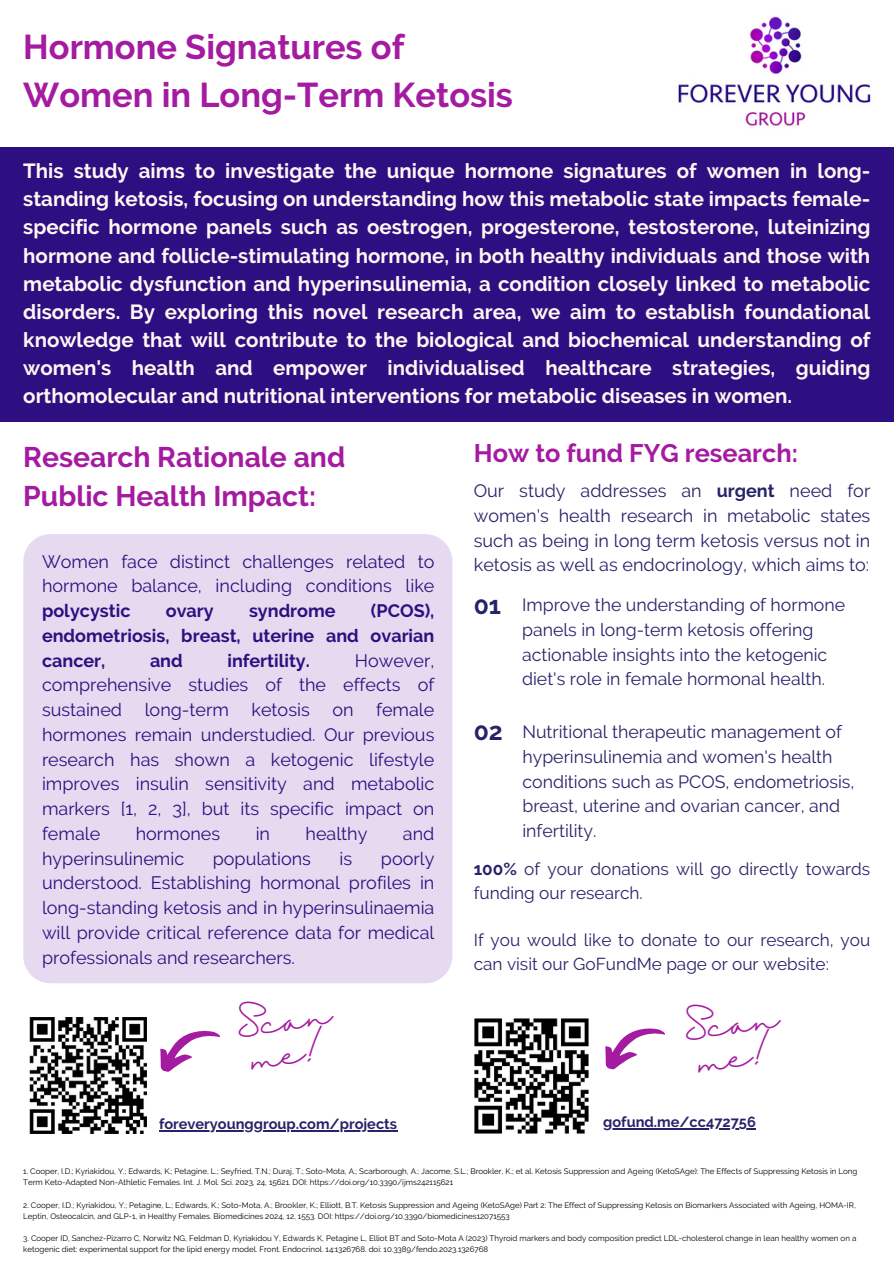
<style>
.page{position:relative;width:894px;height:1264px;background:#fff}
.page>*{position:absolute;margin:0;border:0;box-sizing:border-box;transform-origin:0 0}
.t1{font:700 34.35px/47.4px "Raleway";color:#a41ba1}
.t2{font:29.1px/33.6px "Halimun";color:#a41ba1;text-align:center}
.t3{font:700 28.35px/39.3px "Raleway";color:#a41ba1}
.t4{font:700 25.35px "Raleway";color:#a41ba1}
.t5{font:700 24.75px "Raleway";color:#272369}
.t6{font:700 20.4px/28.2px "Raleway";color:#fff7f2;text-align:justify}
.t7{font:18px/24.8px "Raleway";color:#2d0f81;text-align:justify}
.t8{font:18px/24.8px "Raleway";color:#272369;text-align:justify}
.t9{font:700 18px/24.8px "Raleway";color:#2d0f81;text-align:justify}
.t10{font:17.7px/24.8px "Raleway";color:#272369}
.t11{font:17.25px/23.7px "Raleway";color:#272369}
.t12{font:700 14.55px "Raleway";color:#272369}
.t13{font:7.95px/11.1px "Raleway";color:#000}
.s1{font-weight:700}
</style>
<div class="page">
<div style="left:0;top:147px;width:893px;height:275px;background:#2d0f81"></div>
<img style="left:678px;top:16px;width:193px;height:110px">
<div style="left:23px;top:534px;width:429px;height:449px;background:#e5daef;border-radius:27px"></div>
<img style="left:474px;top:1018px;width:114px;height:116px">
<svg style="left:160px;top:1030px;width:60px;height:42px"></svg>
<svg style="left:605px;top:1028px;width:60px;height:42px"></svg>
<img style="left:30px;top:1017px;width:117px;height:116px">
<hr style="left:603px;top:1128px;width:152px;height:1px;background:#272369">
<hr style="left:159px;top:1130px;width:238px;height:1px;background:#272369">
<h6 class="t1" style="left:23px;top:23px;width:491px">Hormone Signatures of<br>Women in Long-Term Ketosis</h6>
<h2 class="t6" style="left:23px;top:157px;width:848px">This study aims to investigate the unique hormone signatures of women in long&shy;standing ketosis, focusing on understanding how this metabolic state impacts female&shy;specific hormone panels such as oestrogen, progesterone, testosterone, luteinizing hormone and follicle-stimulating hormone, in both healthy individuals and those with metabolic dysfunction and hyperinsulinemia, a condition closely linked to metabolic disorders. By exploring this novel research area, we aim to establish foundational knowledge that will contribute to the biological and biochemical understanding of women's health and empower individualised healthcare strategies, guiding orthomolecular and nutritional interventions for metabolic diseases in women.</h2>
<h6 class="t4" style="left:473px;top:438px;width:325px">How to fund FYG research:</h6>
<h6 class="t3" style="left:23px;top:437px;width:323px">Research Rationale and<br>Public Health Impact:</h6>
<h4 class="t8" style="left:473px;top:478px;width:398px">Our study addresses an <span class="s1">urgent</span> need for women's health research in metabolic states such as being in long term ketosis versus not in ketosis as well as endocrinology, which aims to:</h4>
<p class="t7" style="left:42px;top:549px;width:394px">Women face distinct challenges related to hormone balance, including conditions like <span class="s1">polycystic</span></p>
<p class="t10" style="left:522px;top:592px;width:324px">Improve the understanding of hormone panels in long-term ketosis offering actionable insights into the ketogenic diet's role in female hormonal health.</p>
<p class="t5" style="left:473px;top:591px;width:29px">01</p>
<p class="t9" style="left:42px;top:598px;width:394px;text-indent:329px">(PCOS), endometriosis, breast, uterine and ovarian cancer,</p>
<p class="t9" style="left:166px;top:598px;width:49px">ovary</p>
<p class="t9" style="left:249px;top:598px;width:88px">syndrome</p>
<p class="t9" style="left:150px;top:648px;width:34px">and</p>
<p class="t9" style="left:227px;top:648px;width:84px">infertility.</p>
<p class="t7" style="left:42px;top:648px;width:394px;text-indent:312px">However, comprehensive studies of the effects of sustained</p>
<p class="t7" style="left:42px;top:697px;width:394px;text-indent:334px">female hormones remain understudied. Our previous research has shown a ketogenic lifestyle improves insulin sensitivity and metabolic markers [1, 2, 3], but its specific impact on female</p>
<p class="t7" style="left:145px;top:697px;width:86px">long-term</p>
<p class="t7" style="left:251px;top:697px;width:60px">ketosis</p>
<p class="t7" style="left:332px;top:697px;width:23px">on</p>
<h3 class="t5" style="left:473px;top:717px;width:31px">02</h3>
<p class="t10" style="left:522px;top:719px;width:333px">Nutritional therapeutic management of hyperinsulinemia and women's health conditions such as PCOS, endometriosis, breast, uterine and ovarian cancer, and infertility.</p>
<p class="t7" style="left:136px;top:821px;width:86px">hormones</p>
<p class="t7" style="left:255px;top:821px;width:16px">in</p>
<p class="t7" style="left:305px;top:821px;width:63px">healthy</p>
<p class="t7" style="left:403px;top:821px;width:33px">and</p>
<p class="t7" style="left:42px;top:846px;width:144px">hyperinsulinemic</p>
<p class="t7" style="left:213px;top:846px;width:100px">populations</p>
<p class="t7" style="left:339px;top:846px;width:14px">is</p>
<p class="t7" style="left:42px;top:846px;width:394px;text-indent:339px">poorly understood. Establishing hormonal profiles in long-standing ketosis and in hyperinsulinaemia will provide critical reference data for medical professionals and researchers.</p>
<h6 class="t11" style="left:473px;top:857px;width:398px"><span class="s1">100%</span> of your donations will go directly towards funding our research.</h6>
<p class="t11" style="left:473px;top:928px;width:398px">If you would like to donate to our research, you can visit our GoFundMe page or our website:</p>
<h3 class="t2" style="left:234px;top:1011px;width:97px;rotate:-8deg">Scan me!</h3>
<p class="t2" style="left:681px;top:1014px;width:97px;rotate:-8deg">Scan me!</p>
<p class="t12" style="left:159px;top:1115px;width:239px">foreveryounggroup.com/projects</p>
<p class="t12" style="left:603px;top:1113px;width:154px">gofund.me/cc472756</p>
<p class="t13" style="left:23px;top:1165px;width:835px">1. Cooper, I.D.; Kyriakidou, Y.; Edwards, K.; Petagine, L.; Seyfried, T.N.; Duraj, T.; Soto-Mota, A.; Scarborough, A.; Jacome, S.L.; Brookler, K.; et al. Ketosis Suppression and Ageing (KetoSAge): The Effects of Suppressing Ketosis in Long<br>Term Keto-Adapted Non-Athletic Females. Int. J. Mol. Sci. 2023, 24, 15621. DOI: https://doi.org/10.3390/ijms242115621</p>
<p class="t13" style="left:23px;top:1199px;width:833px">2. Cooper, I.D.; Kyriakidou, Y.; Petagine, L.; Edwards, K.; Soto-Mota, A.; Brookler, K.; Elliott, B.T. Ketosis Suppression and Ageing (KetoSAge) Part 2: The Effect of Suppressing Ketosis on Biomarkers Associated with Ageing, HOMA-IR,<br>Leptin, Osteocalcin, and GLP-1, in Healthy Females. Biomedicines 2024, 12, 1553. DOI: https://doi.org/10.3390/biomedicines12071553</p>
<p class="t13" style="left:23px;top:1232px;width:834px">3. Cooper ID, Sanchez-Pizarro C, Norwitz NG, Feldman D, Kyriakidou Y, Edwards K, Petagine L, Elliot BT and Soto-Mota A (2023) Thyroid markers and body composition predict LDL-cholesterol change in lean healthy women on a ketogenic diet: experimental support for the lipid energy model. Front. Endocrinol. 14:1326768. doi: 10.3389/fendo.2023.1326768</p>
</div>
